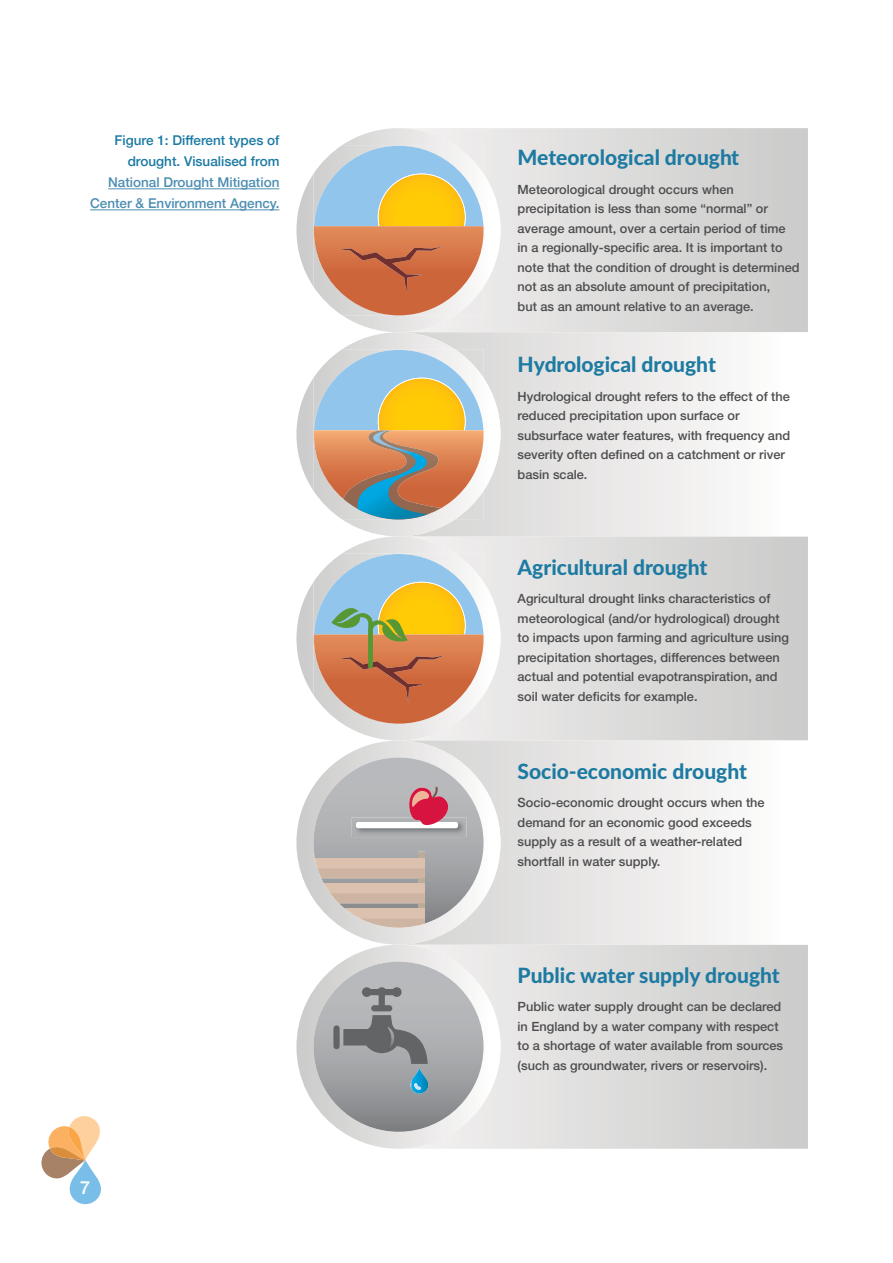
<style>
.page{position:relative;width:893px;height:1263px;background:#fff}
.page>*{position:absolute;margin:0;border:0;box-sizing:border-box;transform-origin:0 0}
.t1{font:800 21px "Lato";color:#1d7aa1}
.t2{font:500 18px "Helvetica Neue";color:#fff}
.t3{font:500 13.5px/21px "Helvetica Neue";color:#4d8eb3;text-align:right}
.t4{font:500 13.5px/21px "Helvetica Neue";color:#1b7aa2;text-align:right}
.t5{font:500 12.75px/19.5px "Helvetica Neue";color:#4d4d4f}
</style>
<div class="page">
<svg style="left:41px;top:1116px;width:60px;height:88px"></svg>
<svg style="left:501px;top:128px;width:307px;height:204px;background:#d9d9d8"></svg>
<svg style="left:501px;top:536px;width:307px;height:204px;background:#d9d9d8"></svg>
<svg style="left:501px;top:945px;width:307px;height:204px;background:#d9d9d8"></svg>
<svg style="left:501px;top:332px;width:242px;height:204px"></svg>
<svg style="left:501px;top:740px;width:307px;height:205px"></svg>
<svg style="left:296px;top:128px;width:205px;height:1021px"></svg>
<hr style="left:108px;top:188px;width:171px;height:1px;background:#4d8eb3">
<hr style="left:90px;top:209px;width:189px;height:1px;background:#4d8eb3">
<p class="t4" style="left:115px;top:128px;width:166px">Figure 1: Different types of drought. Visualised from</p>
<p class="t3" style="left:90px;top:170px;width:191px">National Drought Mitigation<br>Center &amp; Environment Agency.</p>
<h2 class="t2" style="left:80px;top:1173px;width:12px">7</h2>
<h1 class="t1" style="left:518px;top:142px;width:223px">Meteorological drought</h1>
<p class="t5" style="left:518px;top:178px;width:283px">Meteorological drought occurs when precipitation is less than some “normal” or average amount, over a certain period of time<br>in a regionally-specific area. It is important to note that the condition of drought is determined not as an absolute amount of precipitation,<br>but as an amount relative to an average.</p>
<h1 class="t1" style="left:518px;top:349px;width:200px">Hydrological drought</h1>
<p class="t5" style="left:518px;top:385px;width:274px">Hydrological drought refers to the effect of the reduced precipitation upon surface or subsurface water features, with frequency and severity often defined on a catchment or river basin scale.</p>
<h1 class="t1" style="left:518px;top:551px;width:191px">Agricultural drought</h1>
<p class="t5" style="left:518px;top:588px;width:273px">Agricultural drought links characteristics of meteorological (and/or hydrological) drought to impacts upon farming and agriculture using precipitation shortages, differences between actual and potential evapotranspiration, and soil water deficits for example.</p>
<h1 class="t1" style="left:518px;top:755px;width:231px">Socio-economic drought</h1>
<p class="t5" style="left:518px;top:792px;width:249px">Socio-economic drought occurs when the demand for an economic good exceeds supply as a result of a weather-related shortfall in water supply.</p>
<h1 class="t1" style="left:518px;top:959px;width:264px">Public water supply drought</h1>
<p class="t5" style="left:518px;top:996px;width:267px">Public water supply drought can be declared in England by a water company with respect to a shortage of water available from sources (such as groundwater, rivers or reservoirs).</p>
</div>
